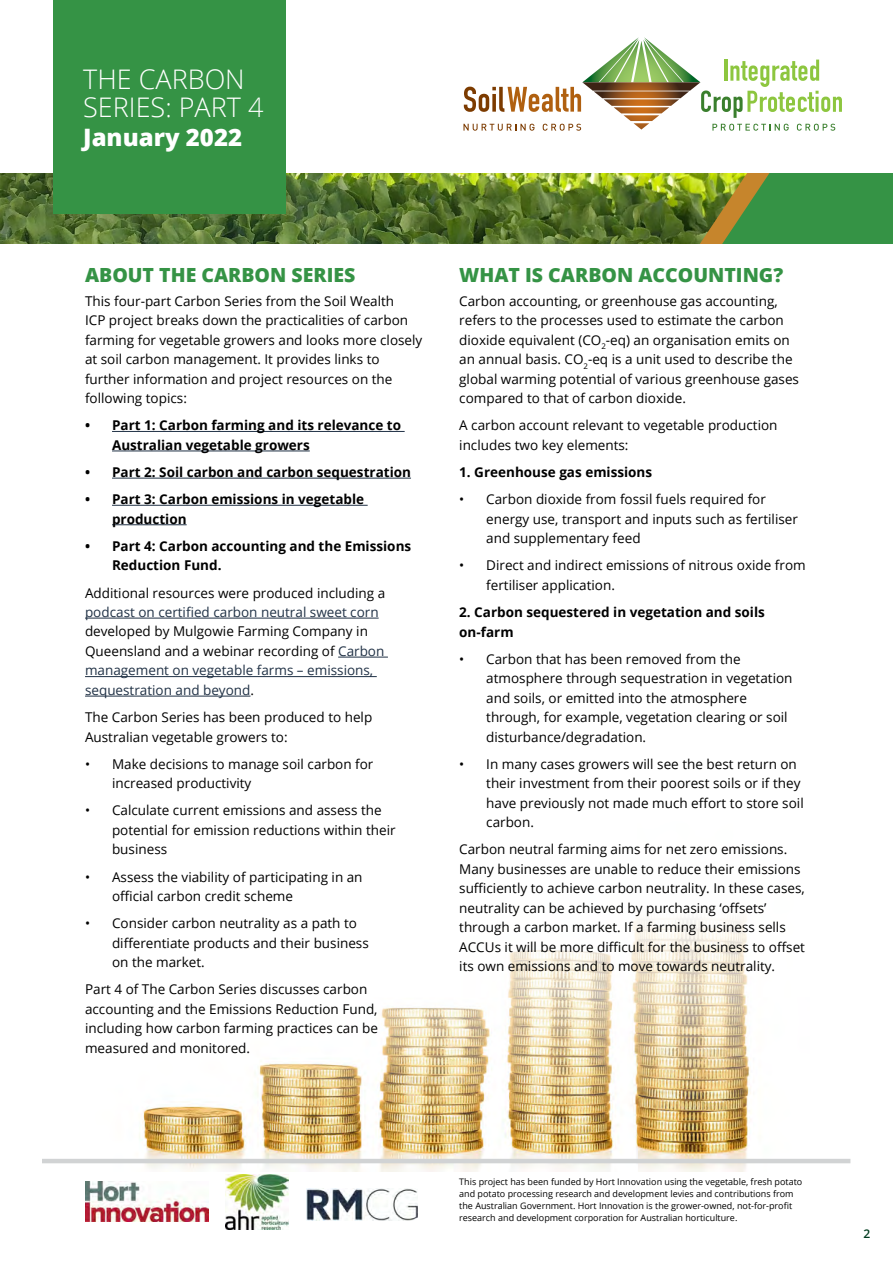
<style>
.page{position:relative;width:893px;height:1263px;background:#fff}
.page>*{position:absolute;margin:0;border:0;box-sizing:border-box;transform-origin:0 0}
.t1{font:300 27px/28.5px "Open Sans";color:#fff}
.t2{font:800 24px "Open Sans";color:#fff}
.t3{font:800 19.5px "Open Sans";color:#359345}
.t4{font:13.5px/19.5px "Open Sans";color:#000}
.t5{font:700 13.5px/19.5px "Open Sans";color:#000}
.t6{font:13.5px "Open Sans";color:#203145}
.t7{font:600 12px "Open Sans";color:#003c1f}
.t8{font:9px/12px "Open Sans";color:#000}
.s1{color:#203145}
</style>
<div class="page">
<img style="left:0;top:173px;width:412px;height:71px">
<img style="left:85px;top:917px;width:725px;height:255px">
<svg style="left:412px;top:173px;width:481px;height:71px;background:#468336"></svg>
<hr style="left:42px;top:1159px;width:808px;height:4px;background:#d1d3d4">
<div style="left:53px;top:0;width:233px;height:214px;background:#359345"></div>
<img style="left:306px;top:1189px;width:112px;height:31px">
<img style="left:86px;top:1182px;width:123px;height:39px">
<img style="left:226px;top:1175px;width:62px;height:54px">
<img style="left:463px;top:37px;width:379px;height:207px">
<hr style="left:112px;top:431px;width:293px;height:1px;background:#203145">
<hr style="left:112px;top:451px;width:198px;height:1px;background:#203145">
<hr style="left:112px;top:478px;width:299px;height:1px;background:#203145">
<hr style="left:112px;top:505px;width:256px;height:1px;background:#203145">
<hr style="left:112px;top:524px;width:75px;height:1px;background:#203145">
<hr style="left:85px;top:618px;width:294px;height:1px;background:#203145">
<hr style="left:338px;top:657px;width:50px;height:1px;background:#203145">
<hr style="left:85px;top:676px;width:292px;height:1px;background:#203145">
<hr style="left:85px;top:696px;width:165px;height:1px;background:#203145">
<h1 class="t1" style="left:83px;top:64px;width:182px">THE CARBON<br>SERIES: PART 4</h1>
<h2 class="t2" style="left:83px;top:119px;width:160px">January 2022</h2>
<h3 class="t3" style="left:85px;top:260px;width:272px">ABOUT THE CARBON SERIES</h3>
<p class="t4" style="left:85px;top:291px;width:339px">This four-part Carbon Series from the Soil Wealth<br>ICP project breaks down the practicalities of carbon farming for vegetable growers and looks more closely at soil carbon management. It provides links to further information and project resources on the following topics:</p>
<p class="t5" style="left:112px;top:415px;width:291px;text-indent:-27px">• Part 1: Carbon farming and its relevance to<br>Australian vegetable growers</p>
<p class="t5" style="left:85px;top:462px;width:327px">• Part 2: Soil carbon and carbon sequestration</p>
<p class="t5" style="left:112px;top:489px;width:254px;text-indent:-27px">• Part 3: Carbon emissions in vegetable production</p>
<p class="t5" style="left:112px;top:536px;width:301px;text-indent:-27px">• Part 4: Carbon accounting and the Emissions<br>Reduction Fund.</p>
<p class="t4" style="left:85px;top:582px;width:302px">Additional resources were produced including a</p>
<p class="t6" style="left:85px;top:603px;width:295px">podcast on certified carbon neutral sweet corn</p>
<p class="t4" style="left:85px;top:621px;width:301px">developed by Mulgowie Farming Company in Queensland and a webinar recording of <span class="s1">Carbon management on vegetable farms – emissions, sequestration and beyond</span>.</p>
<p class="t4" style="left:85px;top:707px;width:289px">The Carbon Series has been produced to help<br>Australian vegetable growers to:</p>
<p class="t4" style="left:112px;top:754px;width:263px;text-indent:-27px">• Make decisions to manage soil carbon for increased productivity</p>
<p class="t4" style="left:112px;top:800px;width:285px;text-indent:-27px">• Calculate current emissions and assess the potential for emission reductions within their business</p>
<p class="t4" style="left:112px;top:866px;width:252px;text-indent:-27px">• Assess the viability of participating in an official carbon credit scheme</p>
<p class="t4" style="left:112px;top:913px;width:258px;text-indent:-27px">• Consider carbon neutrality as a path to differentiate products and their business on the market.</p>
<p class="t4" style="left:85px;top:979px;width:295px">Part 4 of The Carbon Series discusses carbon accounting and the Emissions Reduction Fund, including how carbon farming practices can be measured and monitored.</p>
<h3 class="t3" style="left:459px;top:260px;width:325px">WHAT IS CARBON ACCOUNTING?</h3>
<p class="t4" style="left:459px;top:291px;width:341px">Carbon accounting, or greenhouse gas accounting, refers to the processes used to estimate the carbon dioxide equivalent (CO<sub>2</sub>-eq) an organisation emits on an annual basis. CO<sub>2</sub>-eq is a unit used to describe the global warming potential of various greenhouse gases compared to that of carbon dioxide.</p>
<p class="t4" style="left:459px;top:415px;width:320px">A carbon account relevant to vegetable production includes two key elements:</p>
<p class="t5" style="left:459px;top:462px;width:194px">1. Greenhouse gas emissions</p>
<p class="t4" style="left:486px;top:489px;width:313px;text-indent:-27px">• Carbon dioxide from fossil fuels required for energy use, transport and inputs such as fertiliser and supplementary feed</p>
<p class="t4" style="left:486px;top:555px;width:321px;text-indent:-27px">• Direct and indirect emissions of nitrous oxide from fertiliser application.</p>
<p class="t5" style="left:459px;top:602px;width:307px">2. Carbon sequestered in vegetation and soils on-farm</p>
<p class="t4" style="left:486px;top:649px;width:308px;text-indent:-27px">• Carbon that has been removed from the atmosphere through sequestration in vegetation and soils, or emitted into the atmosphere through, for example, vegetation clearing or soil disturbance/degradation.</p>
<p class="t4" style="left:486px;top:754px;width:319px;text-indent:-27px">• In many cases growers will see the best return on their investment from their poorest soils or if they have previously not made much effort to store soil carbon.</p>
<p class="t4" style="left:459px;top:839px;width:347px">Carbon neutral farming aims for net zero emissions.<br>Many businesses are unable to reduce their emissions sufficiently to achieve carbon neutrality. In these cases, neutrality can be achieved by purchasing ‘offsets’ through a carbon market. If a farming business sells ACCUs it will be more difficult for the business to offset its own emissions and to move towards neutrality.</p>
<p class="t8" style="left:459px;top:1175px;width:345px">This project has been funded by Hort Innovation using the vegetable, fresh potato and potato processing research and development levies and contributions from the Australian Government. Hort Innovation is the grower-owned, not-for-profit research and development corporation for Australian horticulture.</p>
<p class="t7" style="left:863px;top:1225px;width:8px">2</p>
</div>
